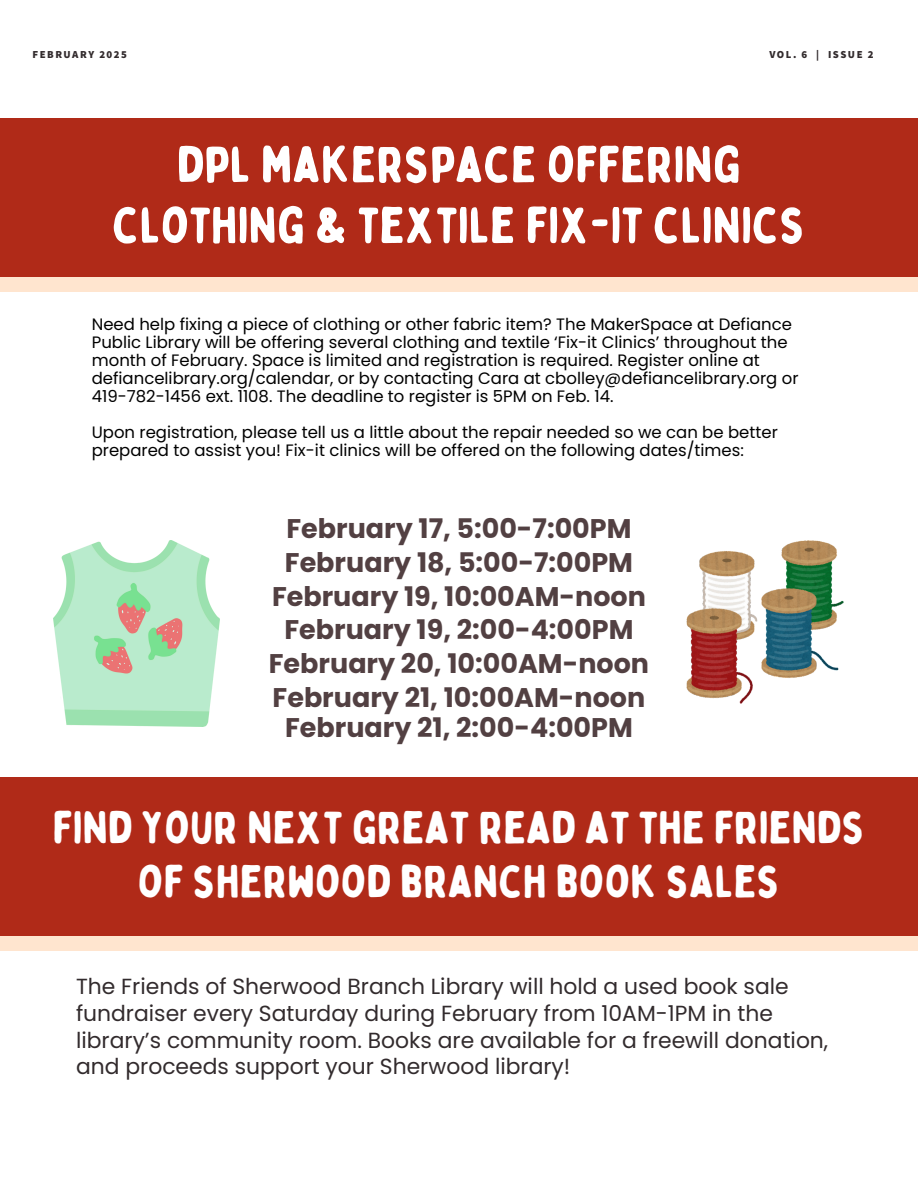
<style>
.page{position:relative;width:918px;height:1188px;background:#fff}
.page>*{position:absolute;margin:0;border:0;box-sizing:border-box;transform-origin:0 0}
.t1{font:50.7px/60.8px "Bobby Jones Soft";color:#fff;text-align:center}
.t2{font:45.45px/54.4px "Bobby Jones Soft";color:#fff;text-align:center}
.t3{font:700 27px/33.8px "Poppins";color:#524042;text-align:center}
.t4{font:21.9px/26.8px "Poppins";color:#322b2d}
.t5{font:16.5px/18px "Poppins";color:#000}
.t6{font:900 10.8px "Mada";letter-spacing:.14em;color:#322b2d}
.t7{font:900 10.65px "Mada";letter-spacing:.14em;color:#322b2d}
</style>
<div class="page">
<div style="left:0;top:270px;width:918px;height:21px;background:#ffe5cf"></div>
<div style="left:0;top:118px;width:918px;height:159px;background:#b02a18"></div>
<img style="left:54px;top:540px;width:165px;height:186px">
<img style="left:687px;top:540px;width:156px;height:164px">
<div style="left:0;top:929px;width:918px;height:22px;background:#ffe5cf"></div>
<div style="left:0;top:777px;width:918px;height:159px;background:#b02a18"></div>
<h5 class="t6" style="left:33px;top:48px;width:96px">FEBRUARY 2025</h5>
<h3 class="t7" style="left:769px;top:49px;width:106px">VOL. 6 | ISSUE 2</h3>
<h5 class="t1" style="left:112px;top:135px;width:695px">DPL MAKERSPACE OFFERING<br>CLOTHING &amp; TEXTILE FIX-IT CLINICS</h5>
<p class="t5" style="left:92px;top:315px;width:708px">Need help fixing a piece of clothing or other fabric item? The MakerSpace at Defiance Public Library will be offering several clothing and textile ‘Fix-it Clinics’ throughout the month of February. Space is limited and registration is required. Register online at defiancelibrary.org/calendar, or by contacting Cara at cbolley@defiancelibrary.org or 419-782-1456 ext. 1108. The deadline to register is 5PM on Feb. 14.</p>
<p class="t5" style="left:92px;top:423px;width:688px">Upon registration, please tell us a little about the repair needed so we can be better prepared to assist you! Fix-it clinics will be offered on the following dates/times:</p>
<h1 class="t3" style="left:269px;top:512px;width:382px">February 17, 5:00-7:00PM<br>February 18, 5:00-7:00PM<br>February 19, 10:00AM-noon<br>February 19, 2:00-4:00PM<br>February 20, 10:00AM-noon<br>February 21, 10:00AM-noon</h1>
<h1 class="t3" style="left:285px;top:711px;width:349px">February 21, 2:00-4:00PM</h1>
<p class="t2" style="left:53px;top:801px;width:814px">FIND YOUR NEXT GREAT READ AT THE FRIENDS<br>OF SHERWOOD BRANCH BOOK SALES</p>
<p class="t4" style="left:76px;top:973px;width:754px">The Friends of Sherwood Branch Library will hold a used book sale fundraiser every Saturday during February from 10AM-1PM in the library’s community room. Books are available for a freewill donation, and proceeds support your Sherwood library!</p>
</div>
